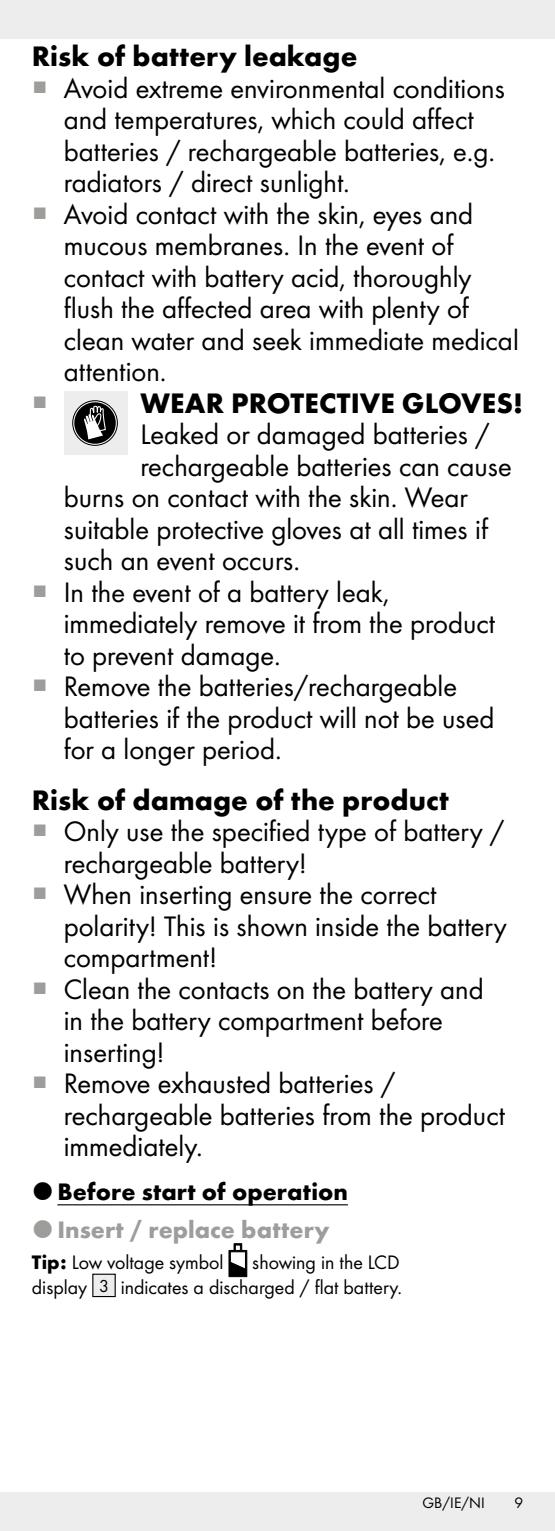
<style>
.page{position:relative;width:555px;height:1531px;background:#fff}
.page>*{position:absolute;margin:0;border:0;box-sizing:border-box;transform-origin:0 0}
.t1{font:29.25px/31.5px "Futura Boo";color:#000}
.t2{font:700 29.25px "Futura";color:#000}
.t3{font:700 24.75px "Futura";color:#000}
.t4{font:700 24.75px "Futura";color:#9d9d9c}
.t5{font:20.25px/24.8px "Futura Boo";color:#000;text-align:right}
.t6{font:15.75px "Futura Boo";color:#000}
.s1{color:#9d9d9c}
.s2{font-family:"Futura";font-weight:700}
.s3{font-size:18px}
</style>
<div class="page">
<div style="left:0;top:0;width:555px;height:38px;background:#ededed"></div>
<div style="left:0;top:1492px;width:555px;height:39px;background:#ededed"></div>
<hr style="left:57px;top:1204px;width:291px;height:1px;background:#000">
<div style="left:64px;top:391px;width:64px;height:64px;background:#ededed"></div>
<div style="left:74px;top:402px;width:42px;height:42px;background:#000;border-radius:50%"></div>
<div style="left:72px;top:400px;width:46px;height:46px;border:1px solid #000;border-radius:50%"></div>
<svg style="left:84px;top:405px;width:22px;height:34px"></svg>
<svg style="left:228px;top:1243px;width:20px;height:34px"></svg>
<div style="left:93px;top:1274px;width:22px;height:22px;background:#ededed"></div>
<div style="left:92px;top:1273px;width:24px;height:24px;border:1px solid #000"></div>
<p class="t2" style="left:32px;top:35px;width:327px">Risk of battery leakage</p>
<p class="t1" style="left:64px;top:71px;width:443px;text-indent:-32px"><span class="s1">○</span> Avoid extreme environmental conditions and temperatures, which could affect batteries / rechargeable batteries, e.g. radiators / direct sunlight.</p>
<p class="t1" style="left:64px;top:197px;width:456px;text-indent:-32px"><span class="s1">○</span> Avoid contact with the skin, eyes and mucous membranes. In the event of contact with battery acid, thoroughly flush the affected area with plenty of clean water and seek immediate medical attention.</p>
<p class="t2" style="left:140px;top:381px;width:384px">WEAR PROTECTIVE GLOVES!</p>
<p class="t1" style="left:140px;top:417px;width:351px">Leaked or damaged batteries /</p>
<p class="t1" style="left:140px;top:449px;width:373px">rechargeable batteries can cause</p>
<p class="t1" style="left:64px;top:480px;width:406px">burns on contact with the skin. Wear</p>
<p class="t1" style="left:64px;top:512px;width:426px">suitable protective gloves at all times if</p>
<p class="t1" style="left:64px;top:543px;width:238px">such an event occurs.</p>
<p class="t1" style="left:64px;top:575px;width:433px;text-indent:-32px"><span class="s1">○</span> In the event of a battery leak, immediately remove it from the product to prevent damage.</p>
<p class="t1" style="left:64px;top:669px;width:432px;text-indent:-32px"><span class="s1">○</span> Remove the batteries/rechargeable batteries if the product will not be used for a longer period.</p>
<p class="t2" style="left:32px;top:778px;width:418px">Risk of damage of the product</p>
<p class="t1" style="left:64px;top:814px;width:442px;text-indent:-32px"><span class="s1">○</span> Only use the specified type of battery / rechargeable battery!</p>
<p class="t1" style="left:64px;top:877px;width:445px;text-indent:-32px"><span class="s1">○</span> When inserting ensure the correct polarity! This is shown inside the battery compartment!</p>
<p class="t1" style="left:64px;top:972px;width:421px;text-indent:-32px"><span class="s1">○</span> Clean the contacts on the battery and in the battery compartment before inserting!</p>
<p class="t1" style="left:64px;top:1066px;width:443px;text-indent:-32px"><span class="s1">○</span> Remove exhausted batteries / rechargeable batteries from the product immediately.</p>
<p class="t3" style="left:57px;top:1174px;width:292px">Before start of operation</p>
<p class="t4" style="left:57px;top:1211px;width:274px">Insert / replace battery</p>
<p class="t5" style="left:32px;top:1249px;width:193px"><span class="s2">Tip:</span> Low voltage symbol</p>
<p class="t5" style="left:32px;top:1249px;width:372px">showing in the LCD<br>display <span class="s3">3</span> indicates a discharged / flat battery.</p>
<p class="t6" style="left:423px;top:1492px;width:64px">GB/IE/NI</p>
<p class="t6" style="left:514px;top:1492px;width:10px">9</p>
</div>
